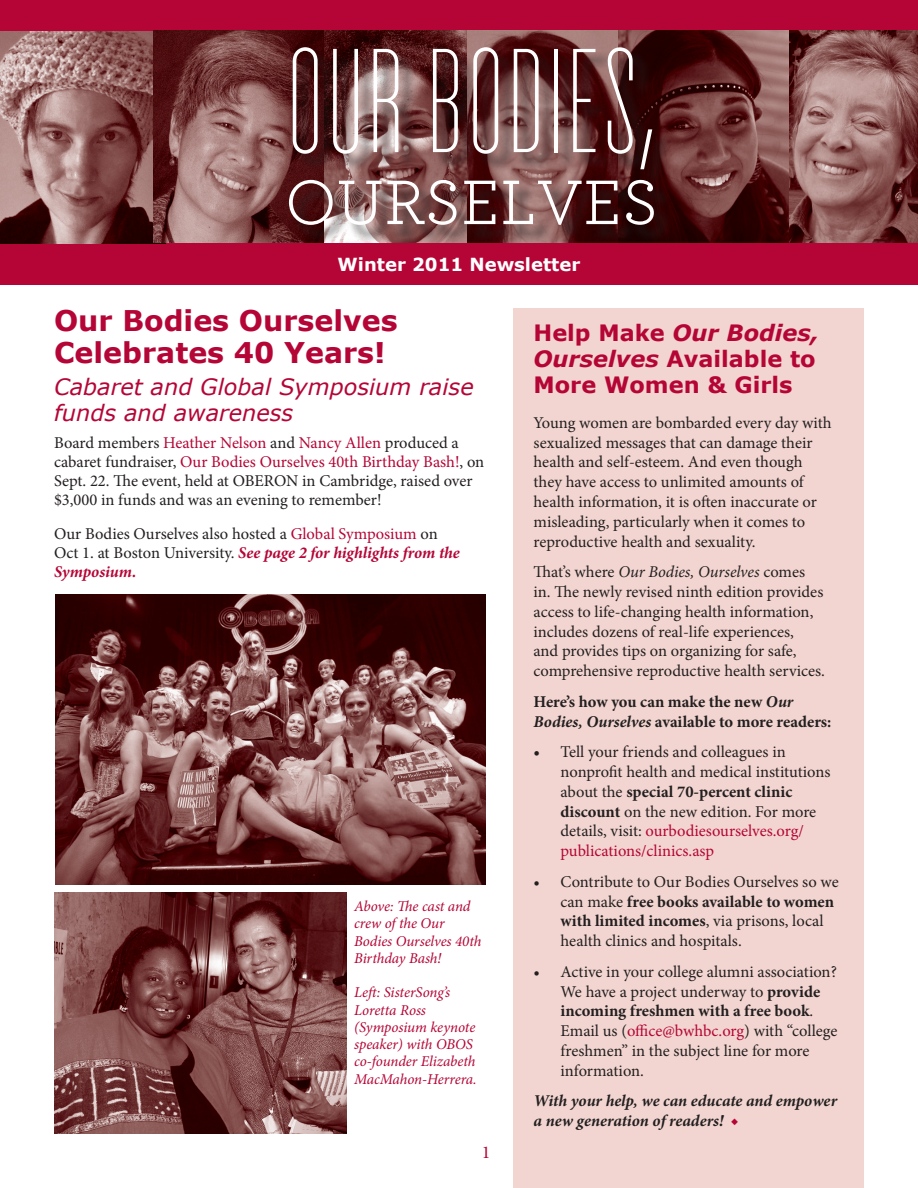
<style>
.page{position:relative;width:918px;height:1188px;background:#fff}
.page>*{position:absolute;margin:0;border:0;box-sizing:border-box;transform-origin:0 0}
.t1{font:300 129px "Cactus";color:#fff}
.t2{font:66px "Archer";color:#fff}
.t3{font:700 28.5px/32.7px "Verdana";color:#b50536}
.t4{font:700 22.5px/25.8px "Verdana";color:#b50536}
.t5{font:italic 22.5px/25.8px "Verdana";color:#b50536}
.t6{font:700 18px "Verdana";color:#fff}
.t7{font:18px "Minion Pro";color:#b50536}
.t8{font:16.5px/19.8px "Minion Pro";color:#231f20}
.t9{font:700 16.5px/19.8px "Minion Pro";color:#231f20}
.t10{font:italic 700 16.5px/19.8px "Minion Pro";letter-spacing:-.005em;color:#231f20}
.t11{font:italic 15px/17.2px "Minion Pro";letter-spacing:-.005em;color:#b50536}
.s1{color:#b50536}
.s2{font-weight:700;font-style:italic;color:#b50536}
.s3{font-style:italic}
.s4{font-weight:700}
.s5{font-weight:400;font-style:normal;color:#b50536}
</style>
<div class="page">
<div style="left:513px;top:309px;width:351px;height:879px;background:#f2d5d0"></div>
<div style="left:0;top:0;width:918px;height:54px;background:#b50536"></div>
<div style="left:0;top:236px;width:918px;height:49px;background:#b50536"></div>
<img style="left:1px;top:32px;width:164px;height:212px">
<img style="left:628px;top:31px;width:290px;height:212px">
<img style="left:467px;top:31px;width:161px;height:19px">
<img style="left:324px;top:31px;width:143px;height:19px">
<img style="left:154px;top:31px;width:170px;height:212px">
<div style="left:291px;top:50px;width:381px;height:193px;background:#231f20;opacity:.75"></div>
<hr style="left:0;top:0;width:1px;height:287px;background:#fff">
<img style="left:54px;top:892px;width:292px;height:242px">
<img style="left:56px;top:594px;width:430px;height:290px">
<p class="t1" style="left:285px;top:17px;width:376px">OUR BODIES,</p>
<p class="t2" style="left:285px;top:166px;width:375px">OURSELVES</p>
<p class="t6" style="left:338px;top:253px;width:244px">Winter 2011 Newsletter</p>
<p class="t3" style="left:54px;top:303px;width:345px">Our Bodies Ourselves<br>Celebrates 40 Years!</p>
<p class="t5" style="left:54px;top:373px;width:421px">Cabaret and Global Symposium raise funds and awareness</p>
<p class="t8" style="left:54px;top:434px;width:432px;line-height:19px">Board members <span class="s1">Heather Nelson</span> and <span class="s1">Nancy Allen</span> produced a cabaret fundraiser, <span class="s1">Our Bodies Ourselves 40th Birthday Bash!</span>, on Sept. 22. The event, held at OBERON in Cambridge, raised over $3,000 in funds and was an evening to remember!</p>
<p class="t8" style="left:54px;top:525px;width:407px;line-height:18.9px">Our Bodies Ourselves also hosted a <span class="s1">Global Symposium</span> on<br>Oct 1. at Boston University. <span class="s2">See page 2 for highlights from the<br>Symposium.</span></p>
<p class="t11" style="left:354px;top:898px;width:129px">Above: The cast and crew of the Our<br>Bodies Ourselves 40th<br>Birthday Bash!</p>
<p class="t11" style="left:354px;top:984px;width:124px">Left: SisterSong’s<br>Loretta Ross (Symposium keynote speaker) with OBOS co-founder Elizabeth<br>MacMahon-Herrera.</p>
<p class="t7" style="left:482px;top:1140px;width:10px">1</p>
<p class="t4" style="left:534px;top:319px;width:287px">Help Make <span class="s3">Our Bodies,<br>Ourselves</span> Available to<br>More Women &amp; Girls</p>
<p class="t8" style="left:534px;top:413px;width:300px">Young women are bombarded every day with sexualized messages that can damage their health and self-esteem. And even though they have access to unlimited amounts of health information, it is often inaccurate or misleading, particularly when it comes to reproductive health and sexuality.</p>
<p class="t8" style="left:534px;top:562px;width:293px">That’s where <span class="s3">Our Bodies, Ourselves</span> comes in. The newly revised ninth edition provides access to life-changing health information, includes dozens of real-life experiences,<br>and provides tips on organizing for safe, comprehensive reproductive health services.</p>
<p class="t9" style="left:534px;top:691px;width:299px">Here’s how you can make the new <span class="s3">Our<br>Bodies, Ourselves</span> available to more readers:</p>
<p class="t8" style="left:561px;top:742px;width:271px;text-indent:-27px"><span class="s4">•</span> Tell your friends and colleagues in nonprofit health and medical institutions about the <span class="s4">special 70-percent clinic discount</span> on the new edition. For more details, visit: <span class="s1">ourbodiesourselves.org/ publications/clinics.asp</span></p>
<p class="t8" style="left:561px;top:872px;width:280px;text-indent:-27px">• Contribute to Our Bodies Ourselves so we can make <span class="s4">free books available to women with limited incomes</span>, via prisons, local health clinics and hospitals.</p>
<p class="t8" style="left:561px;top:962px;width:279px;text-indent:-27px">• Active in your college alumni association?<br>We have a project underway to <span class="s4">provide incoming freshmen with a free book</span>.<br>Email us (<span class="s1">office@bwhbc.org</span>) with “college freshmen” in the subject line for more information.</p>
<p class="t10" style="left:534px;top:1091px;width:305px">With your help, we can educate and empower a new generation of readers! <span class="s5">◆</span></p>
</div>
